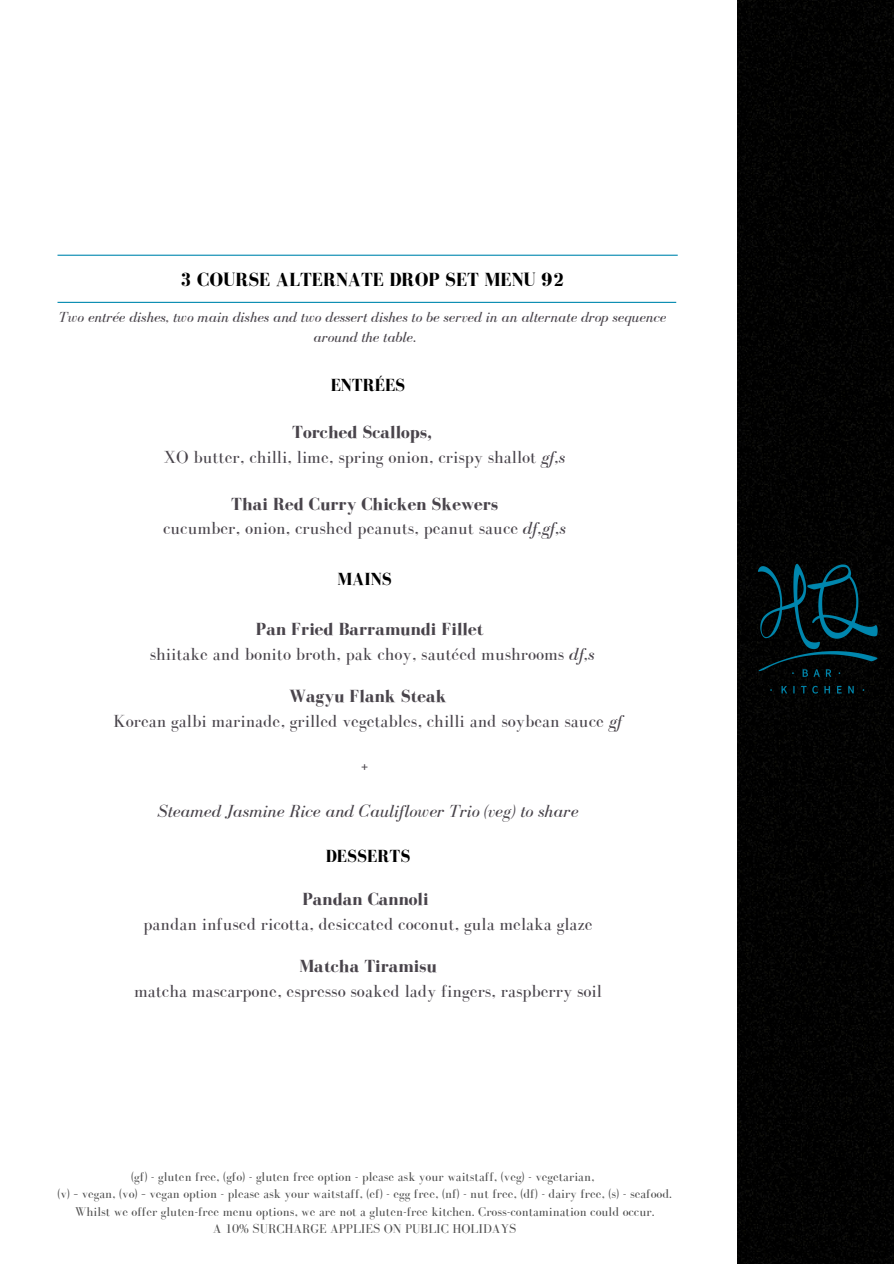
<style>
.page{position:relative;width:894px;height:1264px;background:#fff}
.page>*{position:absolute;margin:0;border:0;box-sizing:border-box;transform-origin:0 0}
.t1{font:700 19.5px "Bodoni FLF";color:#000}
.t2{font:18px/24.8px "Bodoni FLF";color:#49444b;text-align:center}
.t3{font:italic 18px "Bodoni FLF";color:#49444b}
.t4{font:700 18px "Bodoni FLF";color:#000}
.t5{font:italic 15px/20.2px "Bodoni FLF";color:#49444b;text-align:center}
.t6{font:13.05px/17.5px "Bodoni FLF";color:#000;text-align:center}
.s1{font-weight:700}
.s2{font-style:italic}
</style>
<div class="page">
<div style="left:737px;top:0;width:156px;height:1263px;background:#010101"></div>
<img style="left:745px;top:564px;width:140px;height:130px">
<hr style="left:57px;top:255px;width:620px;height:1px;background:#0088af">
<hr style="left:57px;top:302px;width:619px;height:1px;background:#0088af">
<h2 class="t1" style="left:180px;top:269px;width:385px">3 COURSE ALTERNATE DROP SET MENU 92</h2>
<h1 class="t5" style="left:59px;top:307px;width:609px">Two entrée dishes, two main dishes and two dessert dishes to be served in an alternate drop sequence around the table.</h1>
<h2 class="t4" style="left:330px;top:375px;width:76px">ENTRÉES</h2>
<h1 class="t2" style="left:164px;top:419px;width:403px"><span class="s1">Torched Scallops,<br></span>XO butter, chilli, lime, spring onion, crispy shallot <span class="s2">gf,s</span></h1>
<h2 class="t2" style="left:163px;top:491px;width:404px"><span class="s1">Thai Red Curry Chicken Skewers<br></span>cucumber, onion, crushed peanuts, peanut sauce <span class="s2">df,gf,s</span></h2>
<h2 class="t4" style="left:337px;top:569px;width:56px">MAINS</h2>
<h2 class="t2" style="left:150px;top:617px;width:446px"><span class="s1">Pan Fried Barramundi Fillet<br></span>shiitake and bonito broth, pak choy, sautéed mushrooms <span class="s2">df,s</span></h2>
<h2 class="t2" style="left:114px;top:683px;width:510px"><span class="s1">Wagyu Flank Steak<br></span>Korean galbi marinade, grilled vegetables, chilli and soybean sauce <span class="s2">gf</span></h2>
<p class="t2" style="left:361px;top:754px;width:8px">+</p>
<p class="t3" style="left:158px;top:801px;width:422px">Steamed Jasmine Rice and Cauliflower Trio (veg) to share</p>
<h2 class="t4" style="left:325px;top:846px;width:86px">DESSERTS</h2>
<p class="t2" style="left:143px;top:886px;width:450px"><span class="s1">Pandan Cannoli<br></span>pandan infused ricotta, desiccated coconut, gula melaka glaze</p>
<h1 class="t2" style="left:134px;top:953px;width:469px"><span class="s1">Matcha Tiramisu<br></span>matcha mascarpone, espresso soaked lady fingers, raspberry soil</h1>
<p class="t6" style="left:57px;top:1167px;width:616px">(gf) - gluten free, (gfo) - gluten free option - please ask your waitstaff, (veg) - vegetarian,<br>(v) – vegan, (vo) – vegan option - please ask your waitstaff, (ef) - egg free, (nf) - nut free, (df) - dairy free, (s) - seafood.<br>Whilst we offer gluten-free menu options, we are not a gluten-free kitchen. Cross-contamination could occur.<br>A 10% SURCHARGE APPLIES ON PUBLIC HOLIDAYS</p>
</div>
